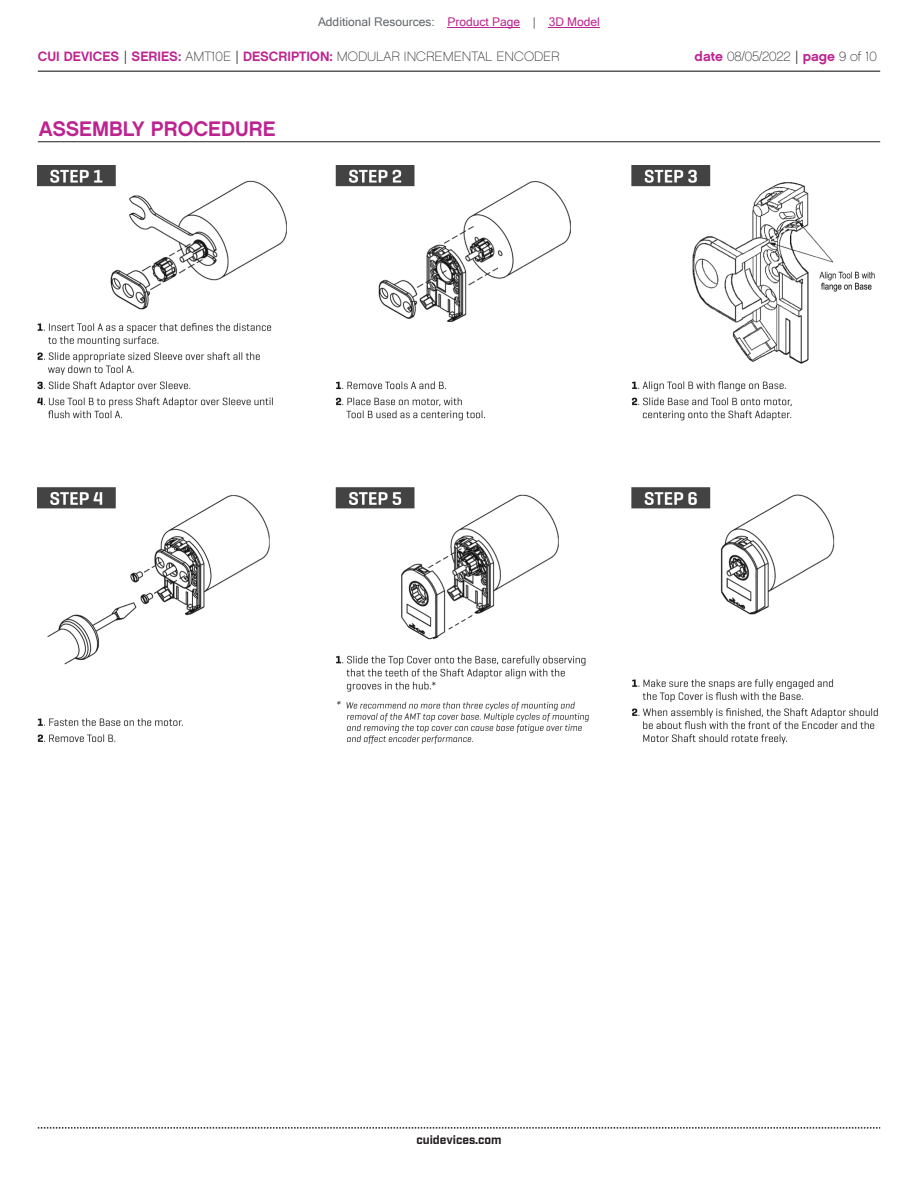
<style>
.page{position:relative;width:918px;height:1188px;background:#fff}
.page>*{position:absolute;margin:0;border:0;box-sizing:border-box;transform-origin:0 0}
.t1{font:21px "Chalet New York Nineteen Sixty";color:#bd238f}
.t2{font:13.5px "Chalet Paris Nineteen Sixty";color:#231f20}
.t3{font:12px "Microsoft Sans Serif";color:#63676b}
.t4{font:700 12px "Industry";color:#231f20}
.s1{color:#bd238f}
.s2{font-family:"Chalet New York Nineteen Sixty";color:#bd238f}
.s3{font-family:"Industry"}
</style>
<div class="page">
<hr style="left:38px;top:71px;width:842px;height:1px;background:#231f20">
<svg style="left:38px;top:1127px;width:842px;height:2px"></svg>
<img style="left:38px;top:165px;width:840px;height:579px">
<hr style="left:38px;top:141px;width:842px;height:1px;background:#231f20">
<hr style="left:448px;top:27px;width:72px;height:1px;background:#bd238f">
<hr style="left:549px;top:27px;width:51px;height:1px;background:#bd238f">
<p class="t3" style="left:318px;top:15px;width:283px">Additional Resources: <span class="s1">Product Page</span> | <span class="s1">3D Model</span></p>
<p class="t2" style="left:38px;top:48px;width:524px"><span class="s2">CUI DEVICES</span> <span class="s3">|</span> <span class="s2">SERIES:</span> AMT10E <span class="s3">|</span> <span class="s2">DESCRIPTION:</span> MODULAR INCREMENTAL ENCODER</p>
<p class="t2" style="left:695px;top:48px;width:184px"><span class="s2">date</span> 08/05/2022 <span class="s3">|</span> <span class="s2">page</span> 9 of 10</p>
<h1 class="t1" style="left:39px;top:115px;width:238px">ASSEMBLY PROCEDURE</h1>
<p class="t4" style="left:416px;top:1132px;width:87px">cuidevices.com</p>
</div>
